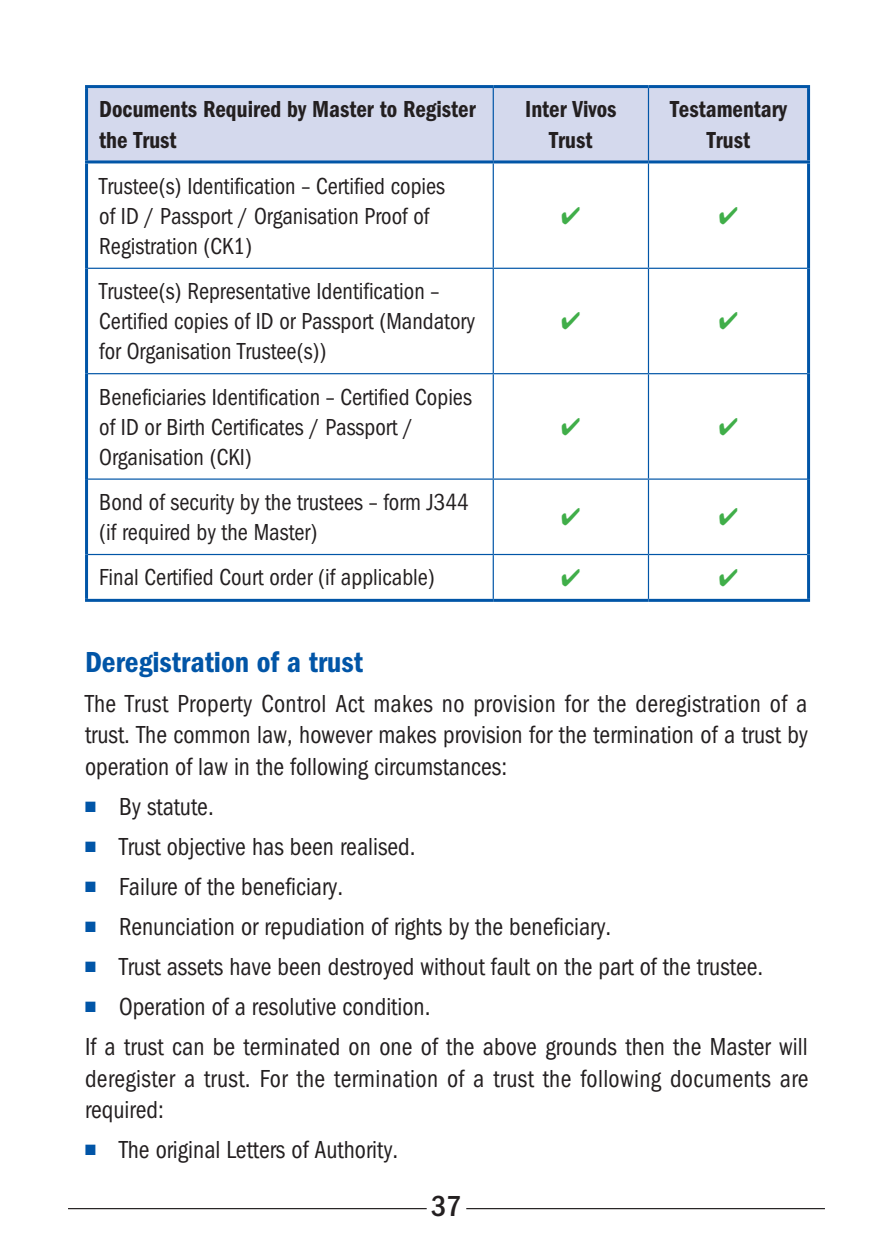
<style>
.page{position:relative;width:893px;height:1259px;background:#fff}
.page>*{position:absolute;margin:0;border:0;box-sizing:border-box;transform-origin:0 0}
.t1{font:30px "ITC Franklin Gothic Std Dm Cd";color:#0155a7}
.t2{font:500 condensed 30px "ITC Franklin Gothic Std";color:#231f20}
.t3{font:condensed 25.5px/31.5px "ITC Franklin Gothic Std";color:#231f20;scale:.95 1}
.t4{font:condensed 24px/30px "ITC Franklin Gothic Std";color:#231f20;scale:.95 1}
.t5{font:24px/30px "ITC Franklin Gothic Std Dm Cd";color:#231f20;text-align:center;scale:.95 1}
.s1{color:#0155a7}
</style>
<div class="page">
<hr style="left:68px;top:1208px;width:359px;height:1px;background:#231f20">
<hr style="left:466px;top:1208px;width:359px;height:1px;background:#231f20">
<div style="left:88px;top:88px;width:719px;height:72px;background:#d4d9ed"></div>
<hr style="left:85px;top:85px;width:408px;height:3px;background:#0155a7">
<hr style="left:85px;top:88px;width:3px;height:72px;background:#0155a7">
<hr style="left:493px;top:85px;width:155px;height:3px;background:#0155a7">
<hr style="left:648px;top:85px;width:162px;height:3px;background:#0155a7">
<hr style="left:807px;top:88px;width:3px;height:72px;background:#0155a7">
<hr style="left:85px;top:160px;width:408px;height:3px;background:#0155a7">
<hr style="left:85px;top:163px;width:3px;height:105px;background:#0155a7">
<hr style="left:493px;top:160px;width:155px;height:3px;background:#0155a7">
<hr style="left:648px;top:160px;width:162px;height:3px;background:#0155a7">
<hr style="left:807px;top:163px;width:3px;height:105px;background:#0155a7">
<hr style="left:85px;top:268px;width:3px;height:106px;background:#0155a7">
<hr style="left:807px;top:268px;width:3px;height:106px;background:#0155a7">
<hr style="left:85px;top:374px;width:3px;height:105px;background:#0155a7">
<hr style="left:807px;top:374px;width:3px;height:105px;background:#0155a7">
<hr style="left:85px;top:479px;width:3px;height:75px;background:#0155a7">
<hr style="left:807px;top:479px;width:3px;height:75px;background:#0155a7">
<hr style="left:85px;top:554px;width:3px;height:45px;background:#0155a7">
<hr style="left:807px;top:554px;width:3px;height:45px;background:#0155a7">
<hr style="left:85px;top:599px;width:408px;height:3px;background:#0155a7">
<hr style="left:493px;top:599px;width:155px;height:3px;background:#0155a7">
<hr style="left:648px;top:599px;width:162px;height:3px;background:#0155a7">
<hr style="left:493px;top:88px;width:1px;height:72px;background:#0155a7">
<hr style="left:648px;top:88px;width:1px;height:72px;background:#0155a7">
<hr style="left:493px;top:163px;width:1px;height:105px;background:#0155a7">
<hr style="left:648px;top:163px;width:1px;height:105px;background:#0155a7">
<hr style="left:88px;top:268px;width:405px;height:1px;background:#0155a7">
<hr style="left:493px;top:268px;width:155px;height:1px;background:#0155a7">
<hr style="left:493px;top:269px;width:1px;height:104px;background:#0155a7">
<hr style="left:648px;top:268px;width:159px;height:1px;background:#0155a7">
<hr style="left:648px;top:269px;width:1px;height:104px;background:#0155a7">
<hr style="left:88px;top:373px;width:405px;height:1px;background:#0155a7">
<hr style="left:493px;top:373px;width:155px;height:1px;background:#0155a7">
<hr style="left:493px;top:374px;width:1px;height:104px;background:#0155a7">
<hr style="left:648px;top:373px;width:159px;height:1px;background:#0155a7">
<hr style="left:648px;top:374px;width:1px;height:104px;background:#0155a7">
<hr style="left:88px;top:478px;width:405px;height:2px;background:#0155a7">
<hr style="left:493px;top:478px;width:155px;height:2px;background:#0155a7">
<hr style="left:493px;top:480px;width:1px;height:74px;background:#0155a7">
<hr style="left:648px;top:478px;width:159px;height:2px;background:#0155a7">
<hr style="left:648px;top:480px;width:1px;height:74px;background:#0155a7">
<hr style="left:88px;top:554px;width:405px;height:1px;background:#0155a7">
<hr style="left:493px;top:554px;width:155px;height:1px;background:#0155a7">
<hr style="left:493px;top:555px;width:1px;height:44px;background:#0155a7">
<hr style="left:648px;top:554px;width:159px;height:1px;background:#0155a7">
<hr style="left:648px;top:555px;width:1px;height:44px;background:#0155a7">
<p class="t5" style="left:99px;top:95px;width:398px;text-align:left">Documents Required by Master to Register the Trust</p>
<p class="t5" style="left:525px;top:95px;width:98px">Inter Vivos<br>Trust</p>
<p class="t5" style="left:670px;top:95px;width:125px">Testamentary<br>Trust</p>
<p class="t4" style="left:99px;top:171px;width:366px">Trustee(s) Identification – Certified copies of ID / Passport / Organisation Proof of<br>Registration (CK1)</p>
<p class="t4" style="left:99px;top:276px;width:397px">Trustee(s) Representative Identification –<br>Certified copies of ID or Passport (Mandatory for Organisation Trustee(s))</p>
<p class="t4" style="left:99px;top:382px;width:394px">Beneficiaries Identification – Certified Copies of ID or Birth Certificates / Passport /<br>Organisation (CKI)</p>
<p class="t4" style="left:99px;top:487px;width:390px">Bond of security by the trustees – form J344 (if required by the Master)</p>
<p class="t4" style="left:99px;top:563px;width:355px">Final Certified Court order (if applicable)</p>
<p class="t1" style="left:85px;top:645px;width:280px">Deregistration of a trust</p>
<p class="t3" style="left:85px;top:688px;width:762px;text-align:justify">The Trust Property Control Act makes no provision for the deregistration of a trust. The common law, however makes provision for the termination of a trust by operation of law in the following circumstances:</p>
<p class="t3" style="left:85px;top:791px;width:137px"><span class="s1">■</span> By statute.</p>
<p class="t3" style="left:85px;top:831px;width:349px"><span class="s1">■</span> Trust objective has been realised.</p>
<p class="t3" style="left:85px;top:871px;width:273px"><span class="s1">■</span> Failure of the beneficiary.</p>
<p class="t3" style="left:85px;top:911px;width:555px"><span class="s1">■</span> Renunciation or repudiation of rights by the beneficiary.</p>
<p class="t3" style="left:85px;top:951px;width:715px"><span class="s1">■</span> Trust assets have been destroyed without fault on the part of the trustee.</p>
<p class="t3" style="left:85px;top:987px;width:762px;line-height:39.9px"><span class="s1">■</span> Operation of a resolutive condition.<br>If a trust can be terminated on one of the above grounds then the Master will</p>
<p class="t3" style="left:85px;top:1062px;width:763px">deregister a trust. For the termination of a trust the following documents are required:</p>
<p class="t3" style="left:85px;top:1134px;width:331px"><span class="s1">■</span> The original Letters of Authority.</p>
<p class="t2" style="left:431px;top:1189px;width:32px">37</p>
</div>
